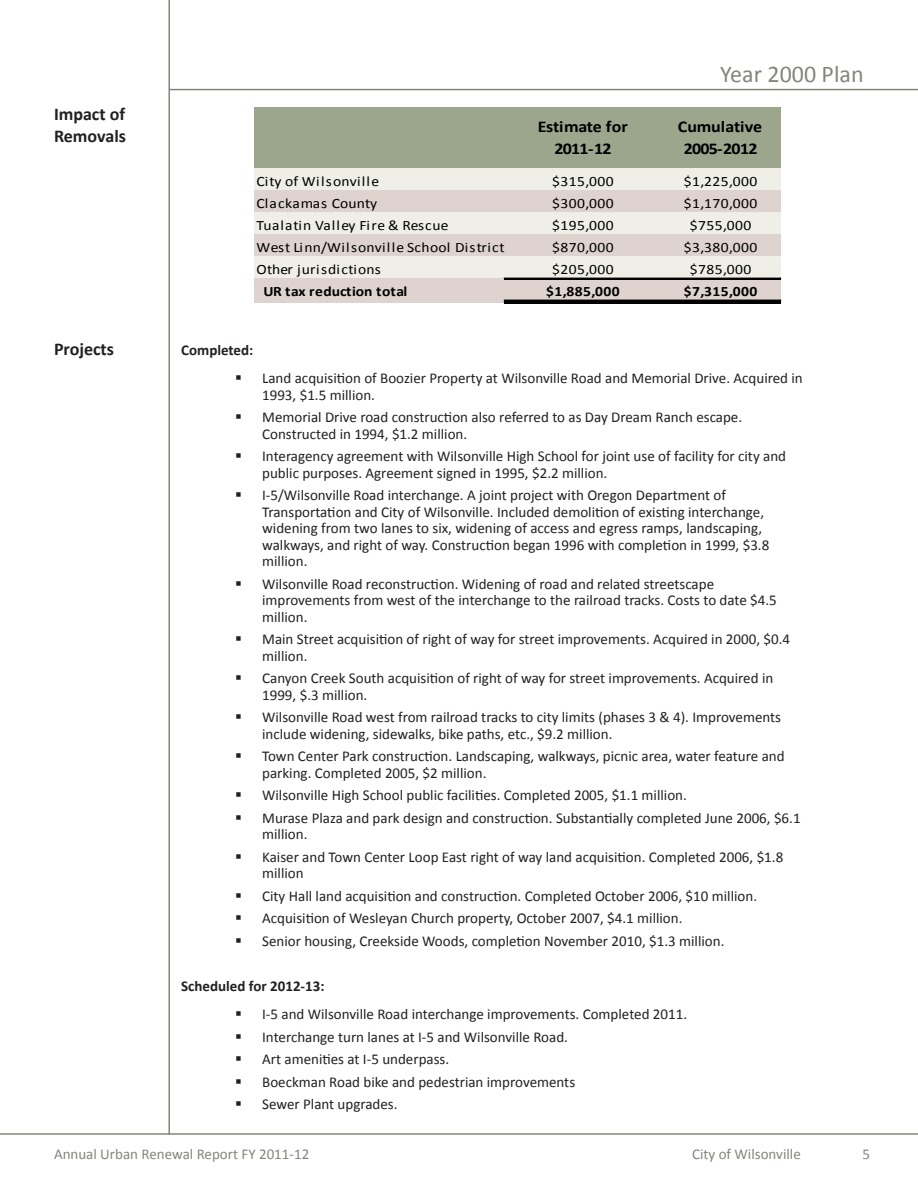
<style>
.page{position:relative;width:918px;height:1188px;background:#fff}
.page>*{position:absolute;margin:0;border:0;box-sizing:border-box;transform-origin:0 0}
.t1{font:24px "Calibri";color:#82877a}
.t2{font:700 18px/21.6px "Calibri";color:#231f20}
.t3{font:700 16.5px/22px "Calibri";letter-spacing:-.015em;color:#000;text-align:center;scale:1.09 1}
.List_Paragraph{font:15px/16.5px "Calibri";color:#231f20}
.t4{font:15px "Calibri";color:#82877a}
.t5{font:700 15px "Calibri";color:#231f20}
.t6{font:14.25px "Calibri";letter-spacing:.03em;color:#000;scale:1.09 1}
.t7{font:700 14.25px "Calibri";letter-spacing:.03em;color:#000;scale:1.09 1}
.t8{font:700 14.25px "Calibri";color:#000;scale:1.09 1}
.t9{font:14.25px "Calibri";letter-spacing:.05em;color:#000;scale:1.09 1}
</style>
<div class="page">
<hr style="left:0;top:1133px;width:918px;height:2px;background:#82877a">
<hr style="left:168px;top:0;width:2px;height:1135px;background:#82877a">
<hr style="left:169px;top:89px;width:749px;height:1px;background:#82877a">
<div style="left:254px;top:108px;width:527px;height:61px;background:#9ca68c"></div>
<div style="left:254px;top:168px;width:527px;height:23px;background:#efefe7"></div>
<div style="left:254px;top:190px;width:527px;height:23px;background:#ded3ce"></div>
<div style="left:254px;top:212px;width:527px;height:23px;background:#efefe7"></div>
<div style="left:254px;top:234px;width:527px;height:23px;background:#ded3ce"></div>
<div style="left:254px;top:256px;width:527px;height:23px;background:#efefe7"></div>
<div style="left:254px;top:278px;width:527px;height:24px;background:#ded3ce"></div>
<hr style="left:504px;top:278px;width:277px;height:1px;background:#000">
<hr style="left:504px;top:300px;width:277px;height:1px;background:#000">
<hr style="left:504px;top:302px;width:277px;height:1px;background:#000">
<p class="t2" style="left:54px;top:103px;width:73px">Impact of<br>Removals</p>
<p class="t2" style="left:54px;top:338px;width:62px">Projects</p>
<p class="t3" style="left:538px;top:115px;width:84px">Estimate for<br>2011-12</p>
<p class="t1" style="left:720px;top:59px;width:145px">Year 2000 Plan</p>
<p class="t3" style="left:678px;top:115px;width:79px">Cumulative<br>2005-2012</p>
<p class="t9" style="left:256px;top:172px;width:114px">City of Wilsonville</p>
<p class="t6" style="left:552px;top:172px;width:58px">$315,000</p>
<p class="t6" style="left:684px;top:172px;width:69px">$1,225,000</p>
<p class="t6" style="left:256px;top:194px;width:112px">Clackamas County</p>
<p class="t6" style="left:552px;top:194px;width:58px">$300,000</p>
<p class="t6" style="left:684px;top:194px;width:69px">$1,170,000</p>
<p class="t6" style="left:256px;top:216px;width:178px">Tualatin Valley Fire &amp; Rescue</p>
<p class="t6" style="left:552px;top:216px;width:58px">$195,000</p>
<p class="t6" style="left:690px;top:216px;width:58px">$755,000</p>
<p class="t6" style="left:256px;top:238px;width:229px">West Linn/Wilsonville School District</p>
<p class="t6" style="left:552px;top:238px;width:58px">$870,000</p>
<p class="t6" style="left:684px;top:238px;width:69px">$3,380,000</p>
<p class="t6" style="left:256px;top:260px;width:116px">Other jurisdictions</p>
<p class="t6" style="left:552px;top:260px;width:58px">$205,000</p>
<p class="t6" style="left:690px;top:260px;width:58px">$785,000</p>
<p class="t8" style="left:264px;top:282px;width:133px">UR tax reduction total</p>
<p class="t7" style="left:546px;top:282px;width:69px">$1,885,000</p>
<p class="t7" style="left:684px;top:282px;width:69px">$7,315,000</p>
<p class="t5" style="left:181px;top:340px;width:74px">Completed:</p>
<p class="List_Paragraph" style="left:262px;top:370px;width:542px;text-indent:-27px">▪ Land acquisition of Boozier Property at Wilsonville Road and Memorial Drive. Acquired in<br>1993, $1.5 million.</p>
<p class="List_Paragraph" style="left:262px;top:409px;width:482px;text-indent:-27px">▪ Memorial Drive road construction also referred to as Day Dream Ranch escape.<br>Constructed in 1994, $1.2 million.</p>
<p class="List_Paragraph" style="left:262px;top:448px;width:525px;text-indent:-27px">▪ Interagency agreement with Wilsonville High School for joint use of facility for city and public purposes. Agreement signed in 1995, $2.2 million.</p>
<p class="List_Paragraph" style="left:262px;top:487px;width:509px;text-indent:-27px">▪ I-5/Wilsonville Road interchange. A joint project with Oregon Department of Transportation and City of Wilsonville. Included demolition of existing interchange, widening from two lanes to six, widening of access and egress ramps, landscaping, walkways, and right of way. Construction began 1996 with completion in 1999, $3.8 million.</p>
<p class="List_Paragraph" style="left:262px;top:576px;width:516px;text-indent:-27px">▪ Wilsonville Road reconstruction. Widening of road and related streetscape improvements from west of the interchange to the railroad tracks. Costs to date $4.5 million.</p>
<p class="List_Paragraph" style="left:262px;top:631px;width:529px;text-indent:-27px">▪ Main Street acquisition of right of way for street improvements. Acquired in 2000, $0.4 million.</p>
<p class="List_Paragraph" style="left:262px;top:670px;width:513px;text-indent:-27px">▪ Canyon Creek South acquisition of right of way for street improvements. Acquired in<br>1999, $.3 million.</p>
<p class="List_Paragraph" style="left:262px;top:709px;width:520px;text-indent:-27px">▪ Wilsonville Road west from railroad tracks to city limits (phases 3 &amp; 4). Improvements include widening, sidewalks, bike paths, etc., $9.2 million.</p>
<p class="List_Paragraph" style="left:262px;top:748px;width:524px;text-indent:-27px">▪ Town Center Park construction. Landscaping, walkways, picnic area, water feature and parking. Completed 2005, $2 million.</p>
<p class="List_Paragraph" style="left:235px;top:787px;width:453px">▪ Wilsonville High School public facilities. Completed 2005, $1.1 million.</p>
<p class="List_Paragraph" style="left:262px;top:810px;width:540px;text-indent:-27px">▪ Murase Plaza and park design and construction. Substantially completed June 2006, $6.1 million.</p>
<p class="List_Paragraph" style="left:262px;top:849px;width:523px;text-indent:-27px">▪ Kaiser and Town Center Loop East right of way land acquisition. Completed 2006, $1.8 million</p>
<p class="List_Paragraph" style="left:235px;top:888px;width:523px">▪ City Hall land acquisition and construction. Completed October 2006, $10 million.</p>
<p class="List_Paragraph" style="left:235px;top:910px;width:449px">▪ Acquisition of Wesleyan Church property, October 2007, $4.1 million.</p>
<p class="List_Paragraph" style="left:235px;top:933px;width:491px">▪ Senior housing, Creekside Woods, completion November 2010, $1.3 million.</p>
<p class="t5" style="left:181px;top:976px;width:145px">Scheduled for 2012-13:</p>
<p class="List_Paragraph" style="left:235px;top:1006px;width:453px">▪ I-5 and Wilsonville Road interchange improvements. Completed 2011.</p>
<p class="List_Paragraph" style="left:235px;top:1029px;width:334px">▪ Interchange turn lanes at I-5 and Wilsonville Road.</p>
<p class="List_Paragraph" style="left:235px;top:1051px;width:216px">▪ Art amenities at I-5 underpass.</p>
<p class="List_Paragraph" style="left:235px;top:1074px;width:342px">▪ Boeckman Road bike and pedestrian improvements</p>
<p class="List_Paragraph" style="left:235px;top:1096px;width:164px">▪ Sewer Plant upgrades.</p>
<p class="t4" style="left:54px;top:1144px;width:257px">Annual Urban Renewal Report FY 2011-12</p>
<p class="t4" style="left:692px;top:1144px;width:110px">City of Wilsonville</p>
<p class="t4" style="left:862px;top:1144px;width:9px">5</p>
</div>
